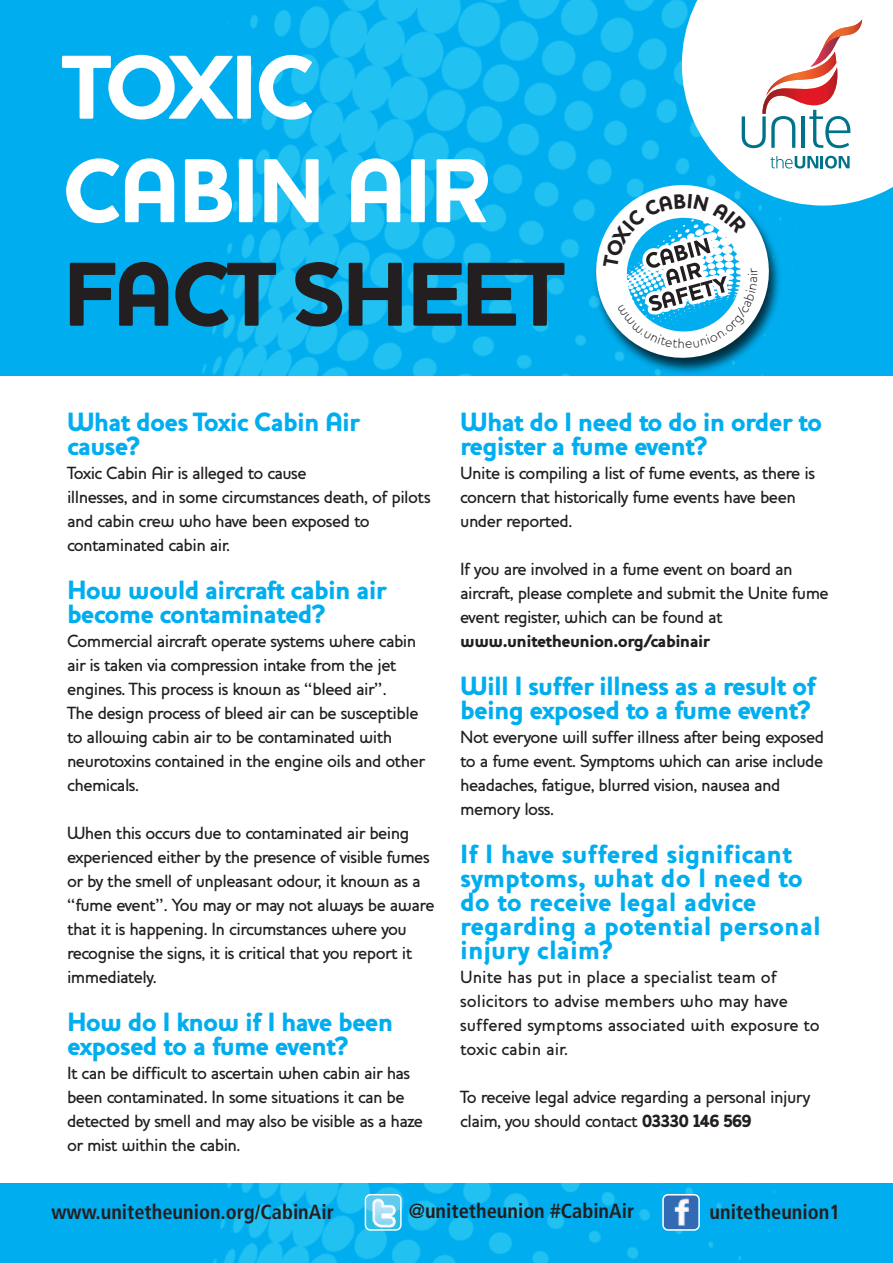
<style>
.page{position:relative;width:893px;height:1263px;background:#fff}
.page>*{position:absolute;margin:0;border:0;box-sizing:border-box;transform-origin:0 0}
.t1{font:900 92.4px/103.5px "Houschka";letter-spacing:-.03em;color:#fff}
.t2{font:900 92.4px "Houschka";letter-spacing:-.03em;color:#231f20}
.t3{font:900 27px/24px "Houschka";letter-spacing:-.03em;color:#00aeef}
.t4{font:900 27px/24px "Houschka";color:#00aeef}
.t5{font:700 condensed 20.4px "Frutiger";color:#231f20}
.t6{font:500 18px/24px "Houschka";letter-spacing:-.03em;color:#231f20}
.t7{font:500 18px/24px "Houschka";color:#231f20}
.t8{font:900 18px "Houschka";letter-spacing:-.03em;color:#231f20}
.t9{font:300 14.1px "Houschka";color:#231f20}
.s1{font-weight:900}
</style>
<div class="page">
<img style="left:0;top:0;width:893px;height:376px">
<img style="left:0;top:1183px;width:893px;height:80px">
<svg style="left:365px;top:1194px;width:37px;height:37px"></svg>
<svg style="left:662px;top:1194px;width:38px;height:37px"></svg>
<img style="left:567px;top:156px;width:243px;height:220px">
<svg style="left:587px;top:0;width:306px;height:367px"></svg>
<h1 class="t1" style="left:63px;top:46px;width:430px">TOXIC<br>CABIN AIR</h1>
<h1 class="t2" style="left:63px;top:263px;width:503px">FACT SHEET</h1>
<p class="t9" style="left:748px;top:276px;width:5px;rotate:-90deg">i</p>
<h2 class="t3" style="left:67px;top:413px;width:295px">What does Toxic Cabin Air cause?</h2>
<p class="t6" style="left:67px;top:460px;width:365px">Toxic Cabin Air is alleged to cause<br>illnesses, and in some circumstances death, of pilots and cabin crew who have been exposed to contaminated cabin air.</p>
<h2 class="t3" style="left:67px;top:581px;width:321px">How would aircraft cabin air become contaminated?</h2>
<p class="t6" style="left:67px;top:628px;width:360px">Commercial aircraft operate systems where cabin air is taken via compression intake from the jet engines. This process is known as “bleed air”.<br>The design process of bleed air can be susceptible to allowing cabin air to be contaminated with neurotoxins contained in the engine oils and other chemicals.</p>
<p class="t6" style="left:67px;top:820px;width:369px">When this occurs due to contaminated air being experienced either by the presence of visible fumes or by the smell of unpleasant odour, it known as a “fume event”. You may or may not always be aware that it is happening. In circumstances where you recognise the signs, it is critical that you report it immediately.</p>
<h2 class="t3" style="left:67px;top:1013px;width:328px">How do I know if I have been exposed to a fume event?</h2>
<p class="t6" style="left:67px;top:1060px;width:358px">It can be difficult to ascertain when cabin air has been contaminated. In some situations it can be detected by smell and may also be visible as a haze or mist within the cabin.</p>
<h2 class="t3" style="left:460px;top:413px;width:363px">What do I need to do in order to register a fume event?</h2>
<p class="t6" style="left:460px;top:460px;width:356px">Unite is compiling a list of fume events, as there is concern that historically fume events have been under reported.</p>
<p class="t6" style="left:460px;top:556px;width:370px">If you are involved in a fume event on board an aircraft, please complete and submit the Unite fume event register, which can be found at</p>
<p class="t8" style="left:460px;top:634px;width:251px">www.unitetheunion.org/cabinair</p>
<h2 class="t3" style="left:460px;top:677px;width:358px">Will I suffer illness as a result of being exposed to a fume event?</h2>
<p class="t6" style="left:460px;top:724px;width:365px">Not everyone will suffer illness after being exposed to a fume event. Symptoms which can arise include headaches, fatigue, blurred vision, nausea and memory loss.</p>
<h2 class="t4" style="left:460px;top:845px;width:362px">If I have suffered significant symptoms, what do I need to do to receive legal advice regarding a potential personal injury claim?</h2>
<p class="t7" style="left:460px;top:964px;width:361px">Unite has put in place a specialist team of solicitors to advise members who may have suffered symptoms associated with exposure to toxic cabin air.</p>
<p class="t6" style="left:460px;top:1084px;width:351px">To receive legal advice regarding a personal injury claim, you should contact <span class="s1">03330 146 569</span></p>
<p class="t5" style="left:52px;top:1203px;width:284px">www.unitetheunion.org/CabinAir</p>
<p class="t5" style="left:409px;top:1203px;width:227px">@unitetheunion #CabinAir</p>
<p class="t5" style="left:709px;top:1203px;width:132px">unitetheunion1</p>
</div>
